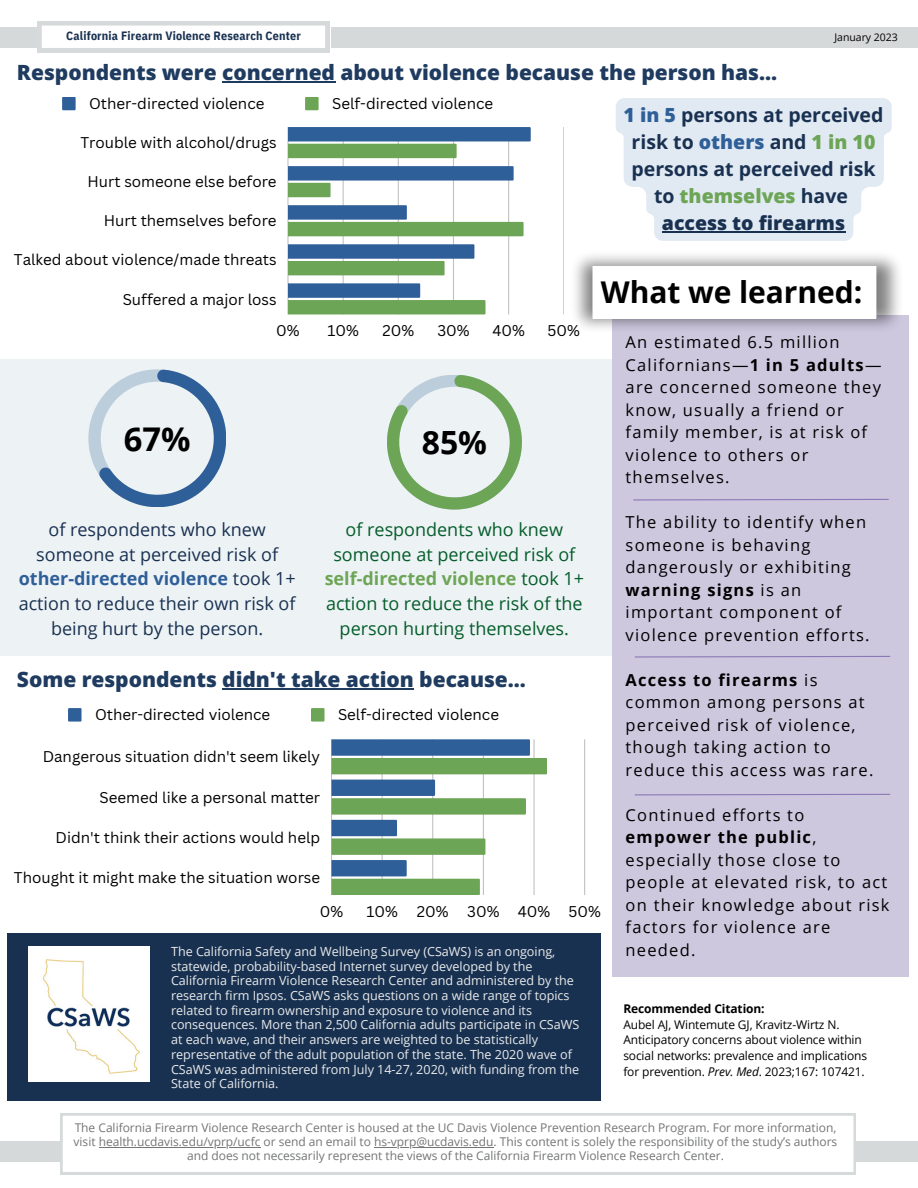
<style>
.page{position:relative;width:918px;height:1188px;background:#fff}
.page>*{position:absolute;margin:0;border:0;box-sizing:border-box;transform-origin:0 0}
.t1{font:700 32.7px "Open Sans";color:#000}
.t2{font:700 31.95px "Open Sans";color:#000}
.t3{font:700 30px "Open Sans";color:#000}
.t4{font:800 21px "Open Sans";color:#1f3b60}
.t5{font:700 19.5px/27px "Open Sans";color:#193151;text-align:center}
.t6{font:18px/24.8px "Open Sans";color:#193151;text-align:center}
.t7{font:18px/24.8px "Open Sans";color:#045d2a;text-align:center}
.t8{font:16.5px/22.5px "Open Sans";letter-spacing:.075em;color:#000}
.t9{font:15.15px "Canva Sans";color:#000}
.t10{font:12.6px/14.7px "Open Sans";color:#e8eaea}
.t11{font:12px/14px "Open Sans";color:#747575;text-align:center}
.t12{font:12px/15.8px "Open Sans";letter-spacing:-.01em;color:#000}
.t13{font:700 12px "IBM Plex Sans Cond";letter-spacing:.015em;color:#193151}
.t14{font:700 12px "Open Sans";letter-spacing:-.01em;color:#000}
.t15{font:10.5px "Open Sans";color:#000}
.s1{font-weight:800;color:#2f5f98}
.s2{font-weight:800;color:#6da556}
.s3{font-weight:800}
.s4{font-weight:700}
.s5{font-weight:700;color:#2f5f98}
.s6{font-weight:700;color:#6da556}
.s7{font-style:italic}
</style>
<div class="page">
<div style="left:7px;top:933px;width:594px;height:167px;background:#193151"></div>
<img style="left:29px;top:947px;width:121px;height:135px">
<div style="left:0;top:359px;width:612px;height:297px;background:#edf2f5"></div>
<div style="left:612px;top:315px;width:297px;height:661px;background:#cec8df"></div>
<img style="left:575px;top:255px;width:324px;height:74px">
<svg style="left:593px;top:266px;width:283px;height:53px"></svg>
<div style="left:0;top:27px;width:918px;height:20px;background:#d6d9da"></div>
<svg style="left:37px;top:21px;width:293px;height:32px;background:#f1f3f3"></svg>
<div style="left:0;top:1142px;width:918px;height:20px;background:#d6d9da"></div>
<svg style="left:61px;top:1113px;width:795px;height:61px"></svg>
<hr style="left:99px;top:1147px;width:161px;height:1px;background:#747575">
<hr style="left:374px;top:1147px;width:119px;height:1px;background:#747575">
<hr style="left:222px;top:688px;width:192px;height:1px;background:#1f3b60">
<hr style="left:222px;top:81px;width:113px;height:1px;background:#1f3b60">
<svg style="left:331px;top:739px;width:254px;height:156px"></svg>
<svg style="left:88px;top:369px;width:138px;height:138px"></svg>
<svg style="left:387px;top:375px;width:135px;height:135px"></svg>
<div style="left:68px;top:708px;width:14px;height:14px;background:#2f5f98"></div>
<div style="left:311px;top:708px;width:14px;height:14px;background:#6da556"></div>
<svg style="left:287px;top:127px;width:277px;height:187px"></svg>
<svg style="left:288px;top:127px;width:243px;height:31px"></svg>
<svg style="left:288px;top:166px;width:226px;height:31px"></svg>
<svg style="left:288px;top:205px;width:236px;height:31px"></svg>
<svg style="left:288px;top:244px;width:186px;height:31px;background:#66918e"></svg>
<svg style="left:288px;top:283px;width:197px;height:31px"></svg>
<div style="left:62px;top:97px;width:14px;height:13px;background:#2f5f98"></div>
<div style="left:305px;top:97px;width:14px;height:13px;background:#6da556"></div>
<svg style="left:635px;top:655px;width:256px;height:3px"></svg>
<svg style="left:633px;top:498px;width:256px;height:3px"></svg>
<svg style="left:635px;top:793px;width:256px;height:3px"></svg>
<svg style="left:616px;top:98px;width:276px;height:143px;background:#e3eaf2"></svg>
<hr style="left:662px;top:231px;width:183px;height:1px;background:#193151">
<p class="t13" style="left:66px;top:27px;width:236px">California Firearm Violence Research Center</p>
<p class="t15" style="left:834px;top:30px;width:65px">January 2023</p>
<h3 class="t4" style="left:17px;top:58px;width:762px">Respondents were concerned about violence because the person has...</h3>
<p class="t9" style="left:89px;top:93px;width:177px">Other-directed violence</p>
<p class="t9" style="left:332px;top:93px;width:163px">Self-directed violence</p>
<p class="t9" style="left:80px;top:132px;width:198px">Trouble with alcohol/drugs</p>
<p class="t9" style="left:88px;top:171px;width:191px">Hurt someone else before</p>
<p class="t9" style="left:104px;top:210px;width:174px">Hurt themselves before</p>
<p class="t9" style="left:14px;top:249px;width:264px">Talked about violence/made threats</p>
<p class="t9" style="left:123px;top:288px;width:155px">Suffered a major loss</p>
<h3 class="t5" style="left:624px;top:101px;width:261px"><span class="s1">1 in 5</span> persons at perceived risk to <span class="s1">others</span> and <span class="s2">1 in 10 </span>persons at perceived risk to <span class="s2">themselves</span> have <span class="s3">access to firearms</span></h3>
<h3 class="t3" style="left:601px;top:271px;width:263px">What we learned:</h3>
<p class="t9" style="left:276px;top:320px;width:25px">0%</p>
<p class="t9" style="left:327px;top:320px;width:33px">10%</p>
<p class="t9" style="left:382px;top:320px;width:33px">20%</p>
<p class="t9" style="left:437px;top:320px;width:34px">30%</p>
<p class="t9" style="left:492px;top:320px;width:34px">40%</p>
<p class="t9" style="left:548px;top:320px;width:34px">50%</p>
<h3 class="t8" style="left:626px;top:330px;width:257px">An estimated 6.5 million<br>Californians—<span class="s4">1 in 5 adults</span>— are concerned someone they know, usually a friend or family member, is at risk of violence to others or themselves.</h3>
<h3 class="t8" style="left:626px;top:510px;width:245px">The ability to identify when someone is behaving dangerously or exhibiting <span class="s4">warning signs</span> is an important component of violence prevention efforts.</h3>
<h3 class="t8" style="left:626px;top:668px;width:249px"><span class="s4">Access to firearms</span> is common among persons at perceived risk of violence, though taking action to reduce this access was rare.</h3>
<h3 class="t8" style="left:626px;top:803px;width:265px">Continued efforts to <span class="s4">empower the public</span>, especially those close to people at elevated risk, to act on their knowledge about risk factors for violence are needed.</h3>
<h1 class="t1" style="left:124px;top:416px;width:68px">67%</h1>
<h2 class="t2" style="left:422px;top:420px;width:67px">85%</h2>
<h3 class="t6" style="left:19px;top:516px;width:279px">of respondents who knew someone at perceived risk of <span class="s5">other-directed violence</span> took 1+ action to reduce their own risk of being hurt by the person.</h3>
<h3 class="t7" style="left:325px;top:516px;width:261px">of respondents who knew someone at perceived risk of <span class="s6">self-directed violence</span> took 1+ action to reduce the risk of the person hurting themselves.</h3>
<h3 class="t4" style="left:17px;top:665px;width:510px">Some respondents didn't take action because...</h3>
<p class="t9" style="left:95px;top:704px;width:177px">Other-directed violence</p>
<p class="t9" style="left:338px;top:704px;width:163px">Self-directed violence</p>
<p class="t9" style="left:43px;top:746px;width:279px">Dangerous situation didn't seem likely</p>
<p class="t9" style="left:100px;top:787px;width:222px">Seemed like a personal matter</p>
<p class="t9" style="left:56px;top:827px;width:266px">Didn't think their actions would help</p>
<p class="t9" style="left:14px;top:867px;width:308px">Thought it might make the situation worse</p>
<p class="t9" style="left:320px;top:901px;width:25px">0%</p>
<p class="t9" style="left:366px;top:901px;width:33px">10%</p>
<p class="t9" style="left:417px;top:901px;width:185px">20% 30% 40% 50%</p>
<p class="t10" style="left:171px;top:944px;width:410px">The California Safety and Wellbeing Survey (CSaWS) is an ongoing, statewide, probability-based Internet survey developed by the California Firearm Violence Research Center and administered by the research firm Ipsos. CSaWS asks questions on a wide range of topics related to firearm ownership and exposure to violence and its consequences. More than 2,500 California adults participate in CSaWS at each wave, and their answers are weighted to be statistically representative of the adult population of the state. The 2020 wave of CSaWS was administered from July 14-27, 2020, with funding from the State of California.</p>
<p class="t11" style="left:74px;top:1121px;width:765px">The California Firearm Violence Research Center is housed at the UC Davis Violence Prevention Research Program. For more information, visit health.ucdavis.edu/vprp/ucfc or send an email to hs-vprp@ucdavis.edu. This content is solely the responsibility of the study’s authors and does not necessarily represent the views of the California Firearm Violence Research Center.</p>
<p class="t14" style="left:623px;top:1000px;width:143px">Recommended Citation:</p>
<p class="t12" style="left:623px;top:1016px;width:245px">Aubel AJ, Wintemute GJ, Kravitz-Wirtz N.<br>Anticipatory concerns about violence within social networks: prevalence and implications for prevention. <span class="s7">Prev. Med</span>. 2023;167: 107421.</p>
</div>
